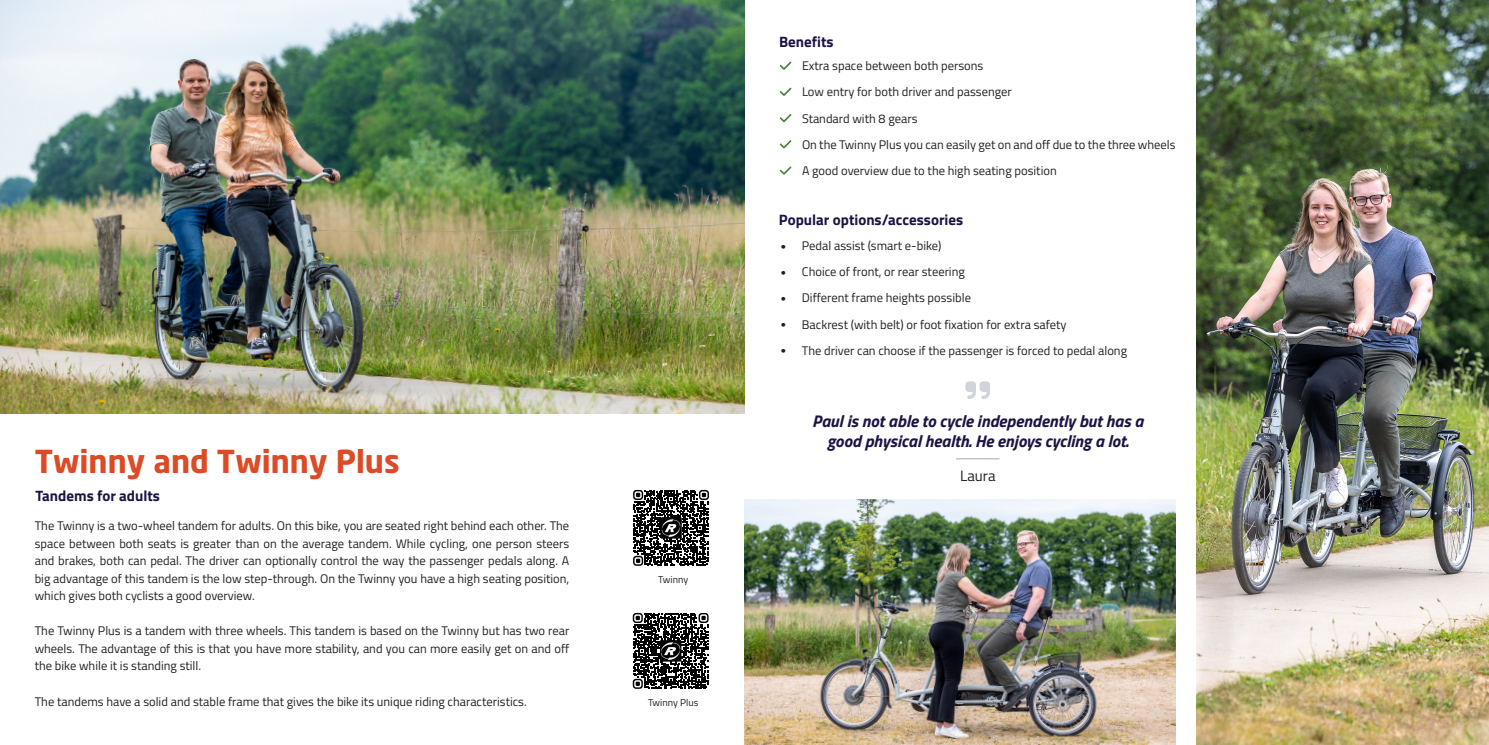
<style>
.page{position:relative;width:1489px;height:745px;background:#fff}
.page>*{position:absolute;margin:0;border:0;box-sizing:border-box;transform-origin:0 0}
.Titel{font:700 31.25px "Neo Sans VR";color:#dc4a26}
.Citaat{font:italic 700 16.88px "Titillium Web";color:#1d1344}
.Tussenkopje{font:700 15px "Titillium Web";color:#1d1344}
.Citaat-2{font:15px "Titillium Web";color:#231f20}
.Gewone_tekst{font:12.5px/17.5px "Titillium Web";color:#231f20;text-align:justify}
.Voordelen_en_opties{font:12.5px "Titillium Web";color:#231f20}
.Gewone_tekst-2{font:10px "Titillium Web";color:#231f20}
</style>
<div class="page">
<img style="left:1196px;top:0;width:292px;height:744px">
<img style="left:0;top:0;width:744px;height:413px">
<img style="left:744px;top:499px;width:431px;height:245px">
<svg style="left:779px;top:62px;width:12px;height:8px"></svg>
<svg style="left:780px;top:88px;width:11px;height:8px"></svg>
<svg style="left:780px;top:114px;width:11px;height:8px"></svg>
<svg style="left:779px;top:140px;width:12px;height:8px"></svg>
<svg style="left:779px;top:166px;width:12px;height:9px"></svg>
<hr style="left:955px;top:458px;width:44px;height:1px;background:#afa2be">
<svg style="left:965px;top:381px;width:25px;height:18px"></svg>
<svg style="left:634px;top:614px;width:75px;height:75px"></svg>
<svg style="left:632px;top:613px;width:76px;height:75px"></svg>
<svg style="left:633px;top:489px;width:76px;height:76px"></svg>
<p class="Titel" style="left:35px;top:447px;width:366px">Twinny and Twinny Plus</p>
<p class="Tussenkopje" style="left:35px;top:484px;width:126px">Tandems for adults</p>
<p class="Gewone_tekst" style="left:35px;top:516px;width:536px">The Twinny is a two-wheel tandem for adults. On this bike, you are seated right behind each other. The space between both seats is greater than on the average tandem. While cycling, one person steers and brakes, both can pedal. The driver can optionally control the way the passenger pedals along. A big advantage of this tandem is the low step-through. On the Twinny you have a high seating position, which gives both cyclists a good overview.</p>
<p class="Gewone_tekst" style="left:35px;top:621px;width:536px">The Twinny Plus is a tandem with three wheels. This tandem is based on the Twinny but has two rear wheels. The advantage of this is that you have more stability, and you can more easily get on and off the bike while it is standing still.</p>
<p class="Gewone_tekst" style="left:35px;top:691px;width:493px">The tandems have a solid and stable frame that gives the bike its unique riding characteristics.</p>
<p class="Gewone_tekst-2" style="left:658px;top:572px;width:31px">Twinny</p>
<p class="Gewone_tekst-2" style="left:648px;top:694px;width:52px">Twinny Plus</p>
<p class="Tussenkopje" style="left:779px;top:30px;width:56px">Benefits</p>
<p class="Voordelen_en_opties" style="left:802px;top:56px;width:183px">Extra space between both persons</p>
<p class="Voordelen_en_opties" style="left:802px;top:83px;width:211px">Low entry for both driver and passenger</p>
<p class="Voordelen_en_opties" style="left:802px;top:109px;width:117px">Standard with 8 gears</p>
<p class="Voordelen_en_opties" style="left:802px;top:135px;width:375px">On the Twinny Plus you can easily get on and off due to the three wheels</p>
<p class="Voordelen_en_opties" style="left:802px;top:161px;width:256px">A good overview due to the high seating position</p>
<p class="Tussenkopje" style="left:779px;top:208px;width:186px">Popular options/accessories</p>
<p class="Voordelen_en_opties" style="left:801px;top:236px;width:141px">Pedal assist (smart e-bike)</p>
<p class="Voordelen_en_opties" style="left:801px;top:262px;width:164px">Choice of front, or rear steering</p>
<p class="Voordelen_en_opties" style="left:801px;top:289px;width:170px">Different frame heights possible</p>
<p class="Voordelen_en_opties" style="left:801px;top:315px;width:266px">Backrest (with belt) or foot fixation for extra safety</p>
<p class="Voordelen_en_opties" style="left:801px;top:341px;width:327px">The driver can choose if the passenger is forced to pedal along</p>
<p class="Citaat" style="left:812px;top:408px;width:333px">Paul is not able to cycle independently but has a</p>
<p class="Citaat" style="left:827px;top:428px;width:303px">good physical health. He enjoys cycling a lot.</p>
<p class="Citaat-2" style="left:960px;top:464px;width:37px">Laura</p>
</div>
